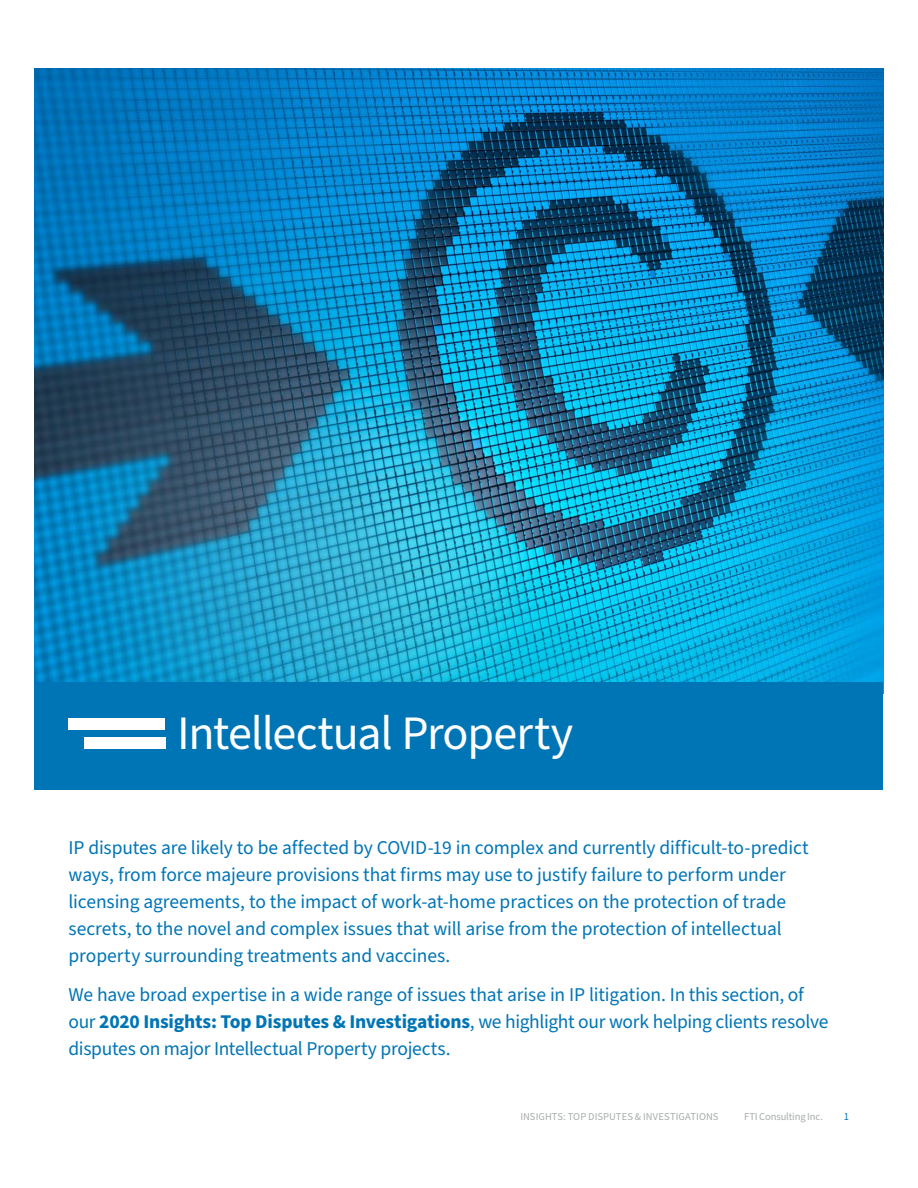
<style>
.page{position:relative;width:918px;height:1188px;background:#fff}
.page>*{position:absolute;margin:0;border:0;box-sizing:border-box;transform-origin:0 0}
.H1_Headline{font:48px "Source Sans Pro";letter-spacing:-.025em;color:#fff}
.Intro{font:19.5px/27px "Source Sans Pro";letter-spacing:-.01em;color:#0075b6}
.t1{font:10.5px "Source Sans Pro";letter-spacing:.005em;color:#a8abac}
.t2{font:10.5px "Source Sans Pro";color:#0075b6}
.s1{font-weight:700}
</style>
<div class="page">
<img style="left:35px;top:68px;width:848px;height:614px">
<div style="left:35px;top:682px;width:848px;height:108px;background:#0075b6"></div>
<div style="left:69px;top:718px;width:96px;height:11px;background:#fff"></div>
<div style="left:84px;top:737px;width:81px;height:12px;background:#fff"></div>
<p class="H1_Headline" style="left:177px;top:701px;width:398px">Intellectual Property</p>
<p class="Intro" style="left:69px;top:834px;width:742px">IP disputes are likely to be affected by COVID-19 in complex and currently difficult-to-predict ways, from force majeure provisions that firms may use to justify failure to perform under licensing agreements, to the impact of work-at-home practices on the protection of trade secrets, to the novel and complex issues that will arise from the protection of intellectual property surrounding treatments and vaccines.</p>
<p class="Intro" style="left:69px;top:981px;width:761px">We have broad expertise in a wide range of issues that arise in IP litigation. In this section, of our <span class="s1">2020 Insights: Top Disputes &amp; Investigations</span>, we highlight our work helping clients resolve disputes on major Intellectual Property projects.</p>
<p class="t1" style="left:520px;top:1109px;width:200px">INSIGHTS: TOP DISPUTES &amp; INVESTIGATIONS</p>
<p class="t1" style="left:744px;top:1109px;width:80px">FTI Consulting Inc.</p>
<p class="t2" style="left:844px;top:1109px;width:7px">1</p>
</div>
